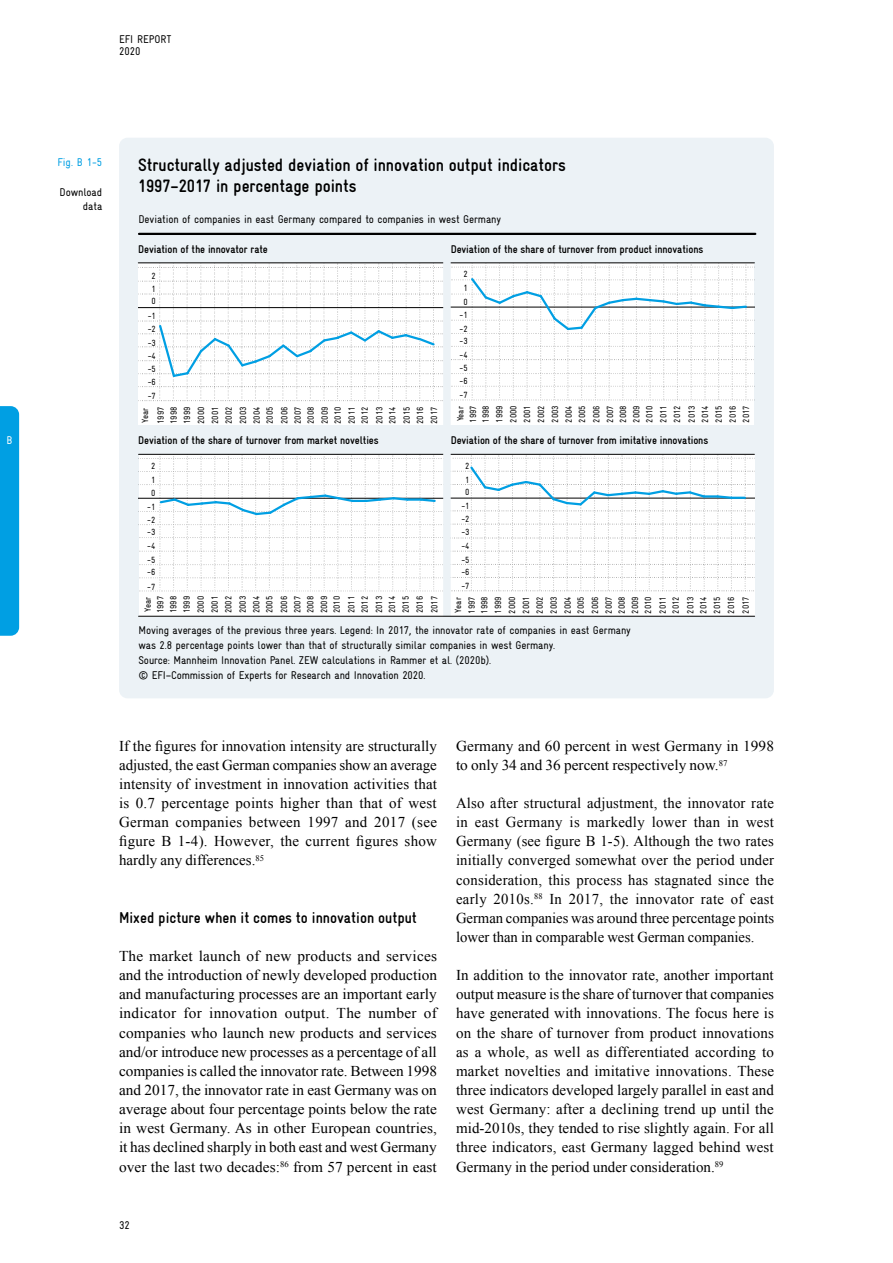
<style>
.page{position:relative;width:893px;height:1263px;background:#fff}
.page>*{position:absolute;margin:0;border:0;box-sizing:border-box;transform-origin:0 0}
.t1{font:700 condensed 18px/21.3px "Gravur";letter-spacing:-.005em;color:#000}
.t2{font:700 condensed 15.75px "Gravur";color:#000}
.t3{font:15px/19.2px "Times New Roman";color:#000;text-align:justify}
.t4{font:condensed 11.25px/14.9px "Gravur";letter-spacing:-.01em;color:#000}
.t5{font:700 condensed 11.25px "Gravur";letter-spacing:-.01em;color:#000}
.t6{font:condensed 11.25px "Gravur";color:#009fe3}
.t7{font:condensed 11.25px "Gravur";color:#fff}
.t8{font:condensed 9px/13.5px "Gravur";color:#000;text-align:justify}
</style>
<div class="page">
<div style="left:0;top:406px;width:19px;height:230px;background:#009fe3"></div>
<div style="left:119px;top:138px;width:655px;height:560px;background:#ecf2f6;border-radius:9px"></div>
<div style="left:138px;top:263px;width:308px;height:162px;background:#fff"></div>
<div style="left:450px;top:263px;width:304px;height:162px;background:#fff"></div>
<svg style="left:138px;top:263px;width:616px;height:139px"></svg>
<div style="left:139px;top:454px;width:308px;height:163px;background:#fff"></div>
<div style="left:449px;top:454px;width:305px;height:162px;background:#fff"></div>
<svg style="left:139px;top:455px;width:615px;height:137px"></svg>
<hr style="left:138px;top:262px;width:616px;height:1px;background:#000">
<hr style="left:139px;top:454px;width:615px;height:1px;background:#000">
<div style="left:443px;top:243px;width:8px;height:382px;background:#ecf2f6"></div>
<hr style="left:139px;top:616px;width:616px;height:1px;background:#000">
<hr style="left:139px;top:233px;width:616px;height:2px;background:#000">
<p class="t7" style="left:6px;top:434px;width:7px">B</p>
<p class="t4" style="left:119px;top:33px;width:54px;line-height:12px">EFI REPORT<br>2020</p>
<p class="t6" style="left:57px;top:156px;width:46px">Fig. B 1-5</p>
<p class="t4" style="left:60px;top:184px;width:44px;text-align:right">Download data</p>
<p class="t1" style="left:138px;top:154px;width:429px">Structurally adjusted deviation of innovation output indicators<br>1997–2017 in percentage points</p>
<p class="t4" style="left:138px;top:212px;width:364px">Deviation of companies in east Germany compared to companies in west Germany</p>
<p class="t5" style="left:138px;top:243px;width:131px">Deviation of the innovator rate</p>
<p class="t5" style="left:451px;top:243px;width:254px">Deviation of the share of turnover from product innovations</p>
<p class="t8" style="left:152px;top:269px;width:6px">2</p>
<p class="t8" style="left:152px;top:282px;width:6px">1</p>
<p class="t8" style="left:152px;top:295px;width:6px">0</p>
<p class="t8" style="left:148px;top:309px;width:10px">-1</p>
<p class="t8" style="left:148px;top:321px;width:10px;line-height:14.5px">-2 -3</p>
<p class="t8" style="left:148px;top:349px;width:10px;line-height:13px">-4 -5 -6</p>
<p class="t8" style="left:148px;top:389px;width:10px">-7</p>
<p class="t8" style="left:137px;top:424px;width:19px;line-height:15.6px;rotate:-90deg">Year<br>1997</p>
<p class="t8" style="left:167px;top:424px;width:19px;rotate:-90deg">1998<br>1999<br>2000<br>2001<br>2002<br>2003<br>2004<br>2005</p>
<p class="t8" style="left:278px;top:424px;width:19px;rotate:-90deg">2006<br>2007<br>2008</p>
<p class="t8" style="left:318px;top:424px;width:19px;line-height:13px;rotate:-90deg">2009<br>2010</p>
<p class="t8" style="left:345px;top:424px;width:19px;line-height:13px;rotate:-90deg">2011<br>2012</p>
<p class="t8" style="left:373px;top:424px;width:19px;line-height:13px;rotate:-90deg">2013<br>2014</p>
<p class="t8" style="left:400px;top:424px;width:19px;rotate:-90deg">2015<br>2016<br>2017</p>
<p class="t8" style="left:463px;top:267px;width:6px">2</p>
<p class="t8" style="left:463px;top:281px;width:6px">1</p>
<p class="t8" style="left:459px;top:295px;width:10px;text-align:center">0 -1 -2</p>
<p class="t8" style="left:459px;top:334px;width:10px">-3 -4 -5 -6</p>
<p class="t8" style="left:459px;top:388px;width:10px">-7</p>
<p class="t8" style="left:454px;top:423px;width:19px;rotate:-90deg">Year 1997<br>1998<br>1999<br>2000<br>2001<br>2002<br>2003<br>2004<br>2005</p>
<p class="t8" style="left:590px;top:423px;width:19px;rotate:-90deg">2006<br>2007<br>2008<br>2009<br>2010</p>
<p class="t8" style="left:657px;top:423px;width:19px;rotate:-90deg">2011<br>2012</p>
<p class="t8" style="left:685px;top:423px;width:19px;rotate:-90deg">2013<br>2014<br>2015<br>2016<br>2017</p>
<p class="t5" style="left:138px;top:434px;width:242px">Deviation of the share of turnover from market novelties</p>
<p class="t5" style="left:451px;top:434px;width:259px">Deviation of the share of turnover from imitative innovations</p>
<p class="t8" style="left:151px;top:460px;width:6px">2</p>
<p class="t8" style="left:465px;top:459px;width:6px">2</p>
<p class="t8" style="left:151px;top:473px;width:6px;line-height:12.9px">1<br>0</p>
<p class="t8" style="left:465px;top:473px;width:6px;line-height:12.9px">1<br>0</p>
<p class="t8" style="left:147px;top:500px;width:10px">-1</p>
<p class="t8" style="left:461px;top:499px;width:10px">-1</p>
<p class="t8" style="left:147px;top:513px;width:10px">-2</p>
<p class="t8" style="left:461px;top:512px;width:10px">-2</p>
<p class="t8" style="left:147px;top:526px;width:10px">-3</p>
<p class="t8" style="left:461px;top:525px;width:10px">-3</p>
<p class="t8" style="left:147px;top:539px;width:10px">-4</p>
<p class="t8" style="left:461px;top:539px;width:10px">-4</p>
<p class="t8" style="left:147px;top:553px;width:10px">-5</p>
<p class="t8" style="left:461px;top:553px;width:10px">-5</p>
<p class="t8" style="left:147px;top:566px;width:10px">-6</p>
<p class="t8" style="left:461px;top:565px;width:10px">-6</p>
<p class="t8" style="left:147px;top:580px;width:10px">-7</p>
<p class="t8" style="left:461px;top:579px;width:10px">-7</p>
<p class="t8" style="left:141px;top:613px;width:19px;rotate:-90deg">Year 1997<br>1998<br>1999<br>2000<br>2001<br>2002<br>2003<br>2004<br>2005</p>
<p class="t8" style="left:277px;top:613px;width:19px;rotate:-90deg">2006<br>2007<br>2008<br>2009<br>2010</p>
<p class="t8" style="left:345px;top:613px;width:19px;line-height:13px;rotate:-90deg">2011<br>2012</p>
<p class="t8" style="left:372px;top:613px;width:19px;rotate:-90deg">2013<br>2014<br>2015<br>2016<br>2017</p>
<p class="t8" style="left:451px;top:614px;width:19px;rotate:-90deg">Year 1997<br>1998<br>1999<br>2000<br>2001<br>2002<br>2003<br>2004<br>2005</p>
<p class="t8" style="left:589px;top:614px;width:19px;rotate:-90deg">2006<br>2007<br>2008<br>2009<br>2010</p>
<p class="t8" style="left:656px;top:614px;width:19px;line-height:13px;rotate:-90deg">2011<br>2012</p>
<p class="t8" style="left:683px;top:614px;width:19px;rotate:-90deg">2013<br>2014<br>2015<br>2016<br>2017</p>
<p class="t4" style="left:138px;top:623px;width:494px">Moving averages of the previous three years. Legend: In 2017, the innovator rate of companies in east Germany was 2.8 percentage points lower than that of structurally similar companies in west Germany.<br>Source: Mannheim Innovation Panel. ZEW calculations in Rammer et al. (2020b).<br>© EFI–Commission of Experts for Research and Innovation 2020.</p>
<p class="t3" style="left:119px;top:736px;width:319px">If the figures for innovation intensity are structurally adjusted, the east German companies show an average intensity of investment in innovation activities that is 0.7 percentage points higher than that of west German companies between 1997 and 2017 (see figure B 1-4). However, the current figures show hardly any differences.<sup>85</sup></p>
<p class="t2" style="left:119px;top:909px;width:299px">Mixed picture when it comes to innovation output</p>
<p class="t3" style="left:119px;top:946px;width:319px">The market launch of new products and services and the introduction of newly developed production and manufacturing processes are an important early indicator for innovation output. The number of companies who launch new products and services and/or introduce new processes as a percentage of all companies is called the innovator rate. Between 1998 and 2017, the innovator rate in east Germany was on average about four percentage points below the rate in west Germany. As in other European countries, it has declined sharply in both east and west Germany over the last two decades:<sup>86</sup> from 57 percent in east</p>
<p class="t3" style="left:456px;top:736px;width:319px">Germany and 60 percent in west Germany in 1998 to only 34 and 36 percent respectively now.<sup>87</sup></p>
<p class="t3" style="left:456px;top:793px;width:320px">Also after structural adjustment, the innovator rate in east Germany is markedly lower than in west Germany (see figure B 1-5). Although the two rates initially converged somewhat over the period under consideration, this process has stagnated since the early 2010s.<sup>88</sup> In 2017, the innovator rate of east German companies was around three percentage points lower than in comparable west German companies.</p>
<p class="t3" style="left:456px;top:965px;width:320px">In addition to the innovator rate, another important output measure is the share of turnover that companies have generated with innovations. The focus here is on the share of turnover from product innovations as a whole, as well as differentiated according to market novelties and imitative innovations. These three indicators developed largely parallel in east and west Germany: after a declining trend up until the mid-2010s, they tended to rise slightly again. For all three indicators, east Germany lagged behind west Germany in the period under consideration.<sup>89</sup></p>
<p class="t4" style="left:119px;top:1218px;width:12px">32</p>
</div>
